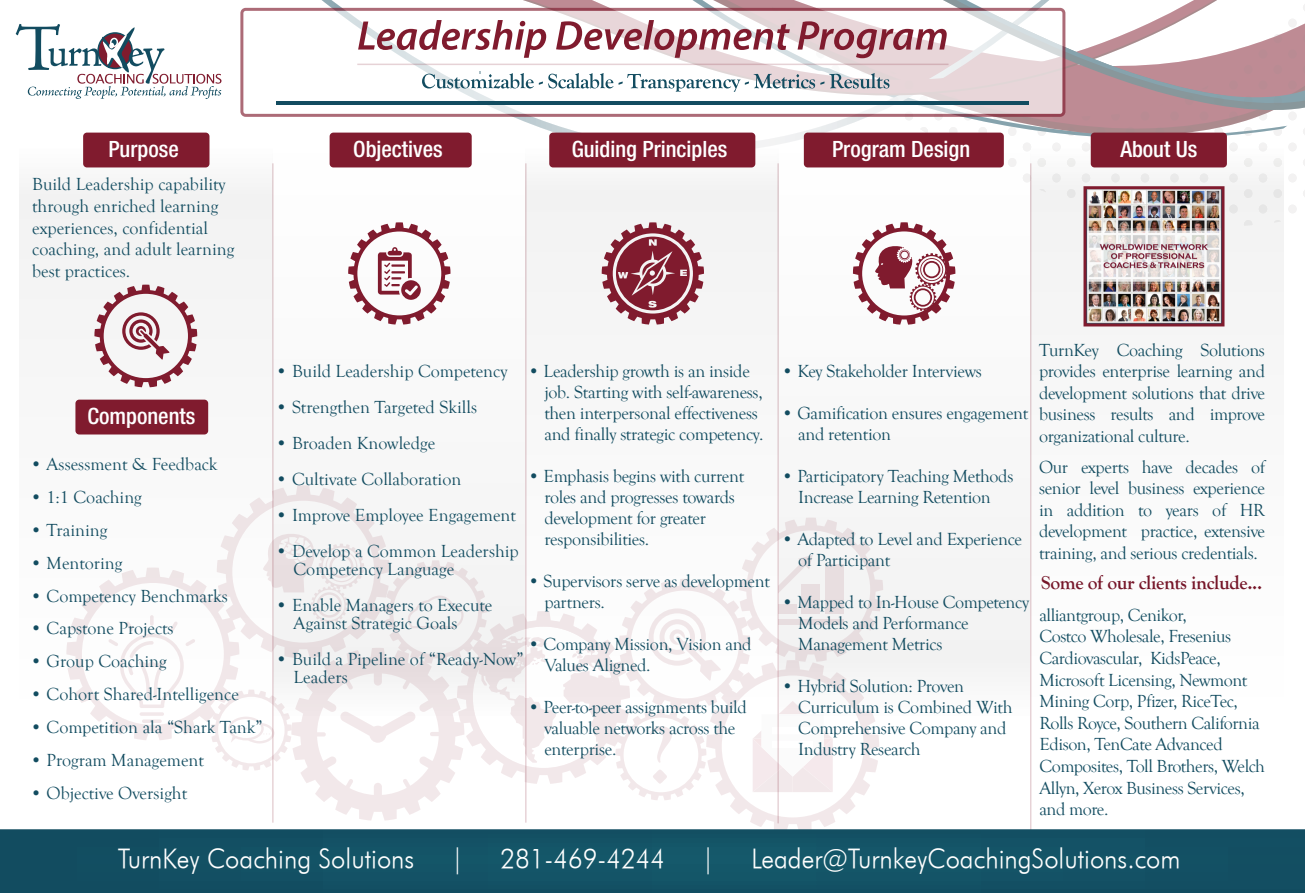
<style>
.page{position:relative;width:1305px;height:893px;background:#fff}
.page>*{position:absolute;margin:0;border:0;box-sizing:border-box;transform-origin:0 0}
.t1{font:italic 27px "Futura";color:#fff;scale:.94 1}
.t2{font:500 condensed 22.5px "Helvetica Neue LT Pro";color:#fff}
.t3{font:700 19.5px "Goudy Old Style T";letter-spacing:-.02em;color:#761629}
.t4{font:18px/21px "Goudy Old Style T";letter-spacing:-.02em;color:#124c60}
.t5{font:18px/21.6px "Goudy Old Style T";color:#124c60}
</style>
<div class="page">
<div style="left:273px;top:132px;width:253px;height:583px;background:#fafafa"></div>
<div style="left:778px;top:132px;width:253px;height:583px;background:#f8f8f8"></div>
<div style="left:526px;top:149px;width:252px;height:569px;background:#f6f6f6"></div>
<div style="left:1031px;top:149px;width:252px;height:569px;background:#fafafa"></div>
<div style="left:19px;top:149px;width:253px;height:569px;background:#f6f6f6"></div>
<svg style="left:329px;top:117px;width:406px;height:39px"></svg>
<svg style="left:15px;top:0;width:720px;height:94px"></svg>
<svg style="left:735px;top:0;width:570px;height:227px"></svg>
<svg style="left:67px;top:485px;width:816px;height:344px"></svg>
<svg style="left:16px;top:3px;width:205px;height:96px"></svg>
<div style="left:83px;top:133px;width:126px;height:34px;background:#801b2e;border-radius:4px"></div>
<div style="left:1091px;top:133px;width:136px;height:34px;background:#801b2e;border-radius:4px"></div>
<div style="left:804px;top:133px;width:200px;height:34px;background:#801b2e;border-radius:4px"></div>
<div style="left:75px;top:400px;width:133px;height:34px;background:#801b2e;border-radius:4px"></div>
<hr style="left:272px;top:163px;width:2px;height:660px;background:#801b2e">
<hr style="left:525px;top:163px;width:2px;height:660px;background:#801b2e">
<hr style="left:777px;top:163px;width:2px;height:660px;background:#801b2e">
<hr style="left:1030px;top:163px;width:1px;height:671px;background:#801b2e">
<div style="left:330px;top:133px;width:142px;height:34px;background:#801b2e;border-radius:4px"></div>
<div style="left:549px;top:133px;width:206px;height:34px;background:#801b2e;border-radius:4px"></div>
<div style="left:0;top:829px;width:1305px;height:64px;background:#135164"></div>
<img style="left:1087px;top:190px;width:133px;height:132px">
<div style="left:1083px;top:186px;width:141px;height:140px;border:3px solid #801b2e"></div>
<svg style="left:348px;top:222px;width:102px;height:103px"></svg>
<svg style="left:602px;top:222px;width:102px;height:103px"></svg>
<svg style="left:94px;top:285px;width:103px;height:102px"></svg>
<svg style="left:853px;top:222px;width:102px;height:103px"></svg>
<svg style="left:242px;top:9px;width:822px;height:106px"></svg>
<div style="left:240px;top:8px;width:825px;height:109px;border:3px solid #801b2e;border-radius:4px"></div>
<hr style="left:277px;top:102px;width:752px;height:3px;background:#124c60">
<hr style="left:357px;top:64px;width:592px;height:1px;background:#801b2e">
<svg style="left:422px;top:71px;width:191px;height:18px"></svg>
<svg style="left:619px;top:73px;width:270px;height:19px"></svg>
<svg style="left:358px;top:20px;width:188px;height:38px"></svg>
<svg style="left:556px;top:20px;width:234px;height:38px"></svg>
<svg style="left:798px;top:21px;width:149px;height:37px"></svg>
<p class="t2" style="left:108px;top:136px;width:72px">Purpose</p>
<p class="t5" style="left:32px;top:174px;width:204px">Build Leadership capability through enriched learning experiences, confidential coaching, and adult learning best practices.</p>
<p class="t2" style="left:353px;top:136px;width:91px">Objectives</p>
<p class="t2" style="left:572px;top:136px;width:157px">Guiding Principles</p>
<p class="t2" style="left:832px;top:136px;width:140px">Program Design</p>
<p class="t2" style="left:1120px;top:136px;width:79px">About Us</p>
<p class="t2" style="left:87px;top:403px;width:109px">Components</p>
<p class="t5" style="left:30px;top:453px;width:189px">• Assessment &amp; Feedback</p>
<p class="t5" style="left:30px;top:486px;width:113px">• 1:1 Coaching</p>
<p class="t5" style="left:30px;top:519px;width:79px">• Training</p>
<p class="t5" style="left:30px;top:552px;width:94px">• Mentoring</p>
<p class="t5" style="left:30px;top:585px;width:199px">• Competency Benchmarks</p>
<p class="t5" style="left:30px;top:618px;width:145px">• Capstone Projects</p>
<p class="t5" style="left:30px;top:651px;width:138px">• Group Coaching</p>
<p class="t5" style="left:30px;top:684px;width:210px">• Cohort Shared-Intelligence</p>
<p class="t5" style="left:30px;top:717px;width:234px">• Competition ala “Shark Tank”</p>
<p class="t5" style="left:30px;top:750px;width:175px">• Program Management</p>
<p class="t5" style="left:30px;top:783px;width:159px">• Objective Oversight</p>
<p class="t5" style="left:275px;top:360px;width:233px">• Build Leadership Competency</p>
<p class="t5" style="left:275px;top:396px;width:203px">• Strengthen Targeted Skills</p>
<p class="t5" style="left:275px;top:432px;width:161px">• Broaden Knowledge</p>
<p class="t5" style="left:275px;top:468px;width:187px">• Cultivate Collaboration</p>
<p class="t5" style="left:275px;top:504px;width:242px">• Improve Employee Engagement</p>
<p class="t5" style="left:293px;top:542px;width:227px;line-height:18px;text-indent:-18px">• Develop a Common Leadership<br>Competency Language</p>
<p class="t5" style="left:293px;top:596px;width:200px;line-height:18px;text-indent:-18px">• Enable Managers to Execute<br>Against Strategic Goals</p>
<p class="t5" style="left:293px;top:650px;width:232px;line-height:18px;text-indent:-18px">• Build a Pipeline of “Ready-Now”<br>Leaders</p>
<p class="t4" style="left:544px;top:361px;width:221px;text-indent:-17px">• Leadership growth is an inside job. Starting with self-awareness, then interpersonal effectiveness and finally strategic competency.</p>
<p class="t4" style="left:544px;top:466px;width:201px;text-indent:-17px">• Emphasis begins with current roles and progresses towards development for greater responsibilities.</p>
<p class="t4" style="left:544px;top:571px;width:227px;text-indent:-17px">• Supervisors serve as development partners.</p>
<p class="t4" style="left:544px;top:634px;width:209px;text-indent:-17px">• Company Mission, Vision and<br>Values Aligned.</p>
<p class="t4" style="left:544px;top:697px;width:204px;text-indent:-17px">• Peer-to-peer assignments build valuable networks across the enterprise.</p>
<p class="t4" style="left:781px;top:360px;width:202px">• Key Stakeholder Interviews</p>
<p class="t4" style="left:798px;top:402px;width:232px;text-indent:-17px">• Gamification ensures engagement and retention</p>
<p class="t4" style="left:781px;top:465px;width:233px;text-align:center">• Participatory Teaching Methods<br>Increase Learning Retention</p>
<p class="t4" style="left:798px;top:528px;width:225px;text-indent:-17px">• Adapted to Level and Experience of Participant</p>
<p class="t4" style="left:798px;top:591px;width:232px;text-indent:-17px">• Mapped to In-House Competency<br>Models and Performance<br>Management Metrics</p>
<p class="t4" style="left:798px;top:675px;width:216px;text-indent:-17px">• Hybrid Solution: Proven<br>Curriculum is Combined With<br>Comprehensive Company and<br>Industry Research</p>
<p class="t4" style="left:1039px;top:339px;width:227px;line-height:21.6px;text-align:justify">TurnKey Coaching Solutions provides enterprise learning and development solutions that drive business results and improve organizational culture.</p>
<p class="t4" style="left:1039px;top:456px;width:227px;line-height:21.6px;text-align:justify">Our experts have decades of senior level business experience in addition to years of HR development practice, extensive training, and serious credentials.</p>
<p class="t3" style="left:1041px;top:572px;width:223px">Some of our clients include...</p>
<p class="t4" style="left:1039px;top:604px;width:227px;line-height:21.6px">alliantgroup, Cenikor,<br>Costco Wholesale, Fresenius<br>Cardiovascular, KidsPeace,<br>Microsoft Licensing, Newmont<br>Mining Corp, Pfizer, RiceTec,<br>Rolls Royce, Southern California<br>Edison, TenCate Advanced<br>Composites, Toll Brothers, Welch<br>Allyn, Xerox Business Services, and more.</p>
<h1 class="t1" style="left:118px;top:842px;width:317px">TurnKey Coaching Solutions</h1>
<h1 class="t1" style="left:451px;top:842px;width:15px">|</h1>
<h1 class="t1" style="left:500px;top:842px;width:177px">281-469-4244</h1>
<h1 class="t1" style="left:702px;top:842px;width:15px">|</h1>
<h1 class="t1" style="left:751px;top:842px;width:458px">Leader@TurnkeyCoachingSolutions.com</h1>
</div>
